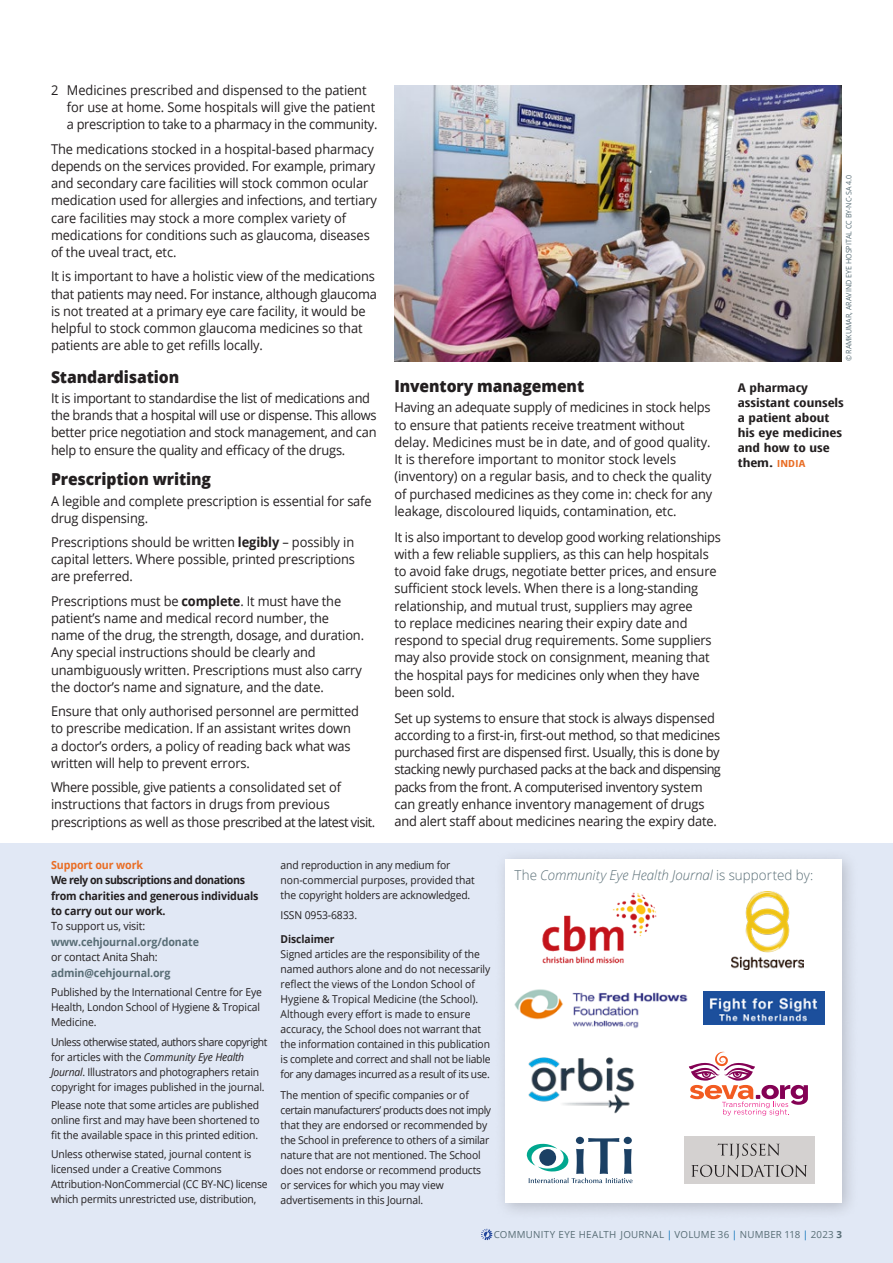
<style>
.page{position:relative;width:893px;height:1263px;background:#fff}
.page>*{position:absolute;margin:0;border:0;box-sizing:border-box;transform-origin:0 0}
.t1{font:800 16.5px "Open Sans";letter-spacing:-.005em;color:#231f20;scale:.95 1}
.t2{font:italic 300 13.65px "Open Sans";color:#586d75}
.t3{font:13.5px/17.2px "Open Sans";letter-spacing:-.01em;color:#231f20;scale:.95 1}
.t4{font:700 condensed 12px/15px "Open Sans";color:#231f20;scale:1.26 1}
.t5{font:700 11.25px/15.5px "Open Sans";letter-spacing:-.01em;color:#231f20;scale:.95 1}
.t6{font:700 11.25px "Open Sans";letter-spacing:-.01em;color:#586d75;scale:.95 1}
.t7{font:11.25px "Open Sans";letter-spacing:-.01em;color:#231f20;scale:.95 1}
.t8{font:700 11.25px "Open Sans";letter-spacing:-.01em;color:#e96d24;scale:.95 1}
.t9{font:10.8px/15px "Open Sans";letter-spacing:-.01em;color:#231f20;scale:.95 1}
.t10{font:700 10.8px "Open Sans";letter-spacing:-.01em;color:#231f20;scale:.95 1}
.t11{font:9.75px "Open Sans";letter-spacing:.025em;color:#586d75}
.t12{font:7.5px "Open Sans";color:#586d75;scale:.95 1}
.s1{font-weight:700}
.s2{font-size:9.75px;color:#e96d24}
.s3{font-style:italic}
.s4{font-style:normal}
.s5{color:#006cb7}
</style>
<div class="page">
<div style="left:0;top:843px;width:893px;height:420px;background:#e1e8f5"></div>
<svg style="left:481px;top:1229px;width:11px;height:11px"></svg>
<div style="left:493px;top:847px;width:367px;height:374px;background:#231f20;opacity:.22"></div>
<div style="left:505px;top:859px;width:337px;height:344px;background:#fff"></div>
<svg style="left:527px;top:1137px;width:105px;height:46px"></svg>
<img style="left:542px;top:892px;width:115px;height:72px">
<img style="left:731px;top:891px;width:73px;height:78px">
<img style="left:528px;top:1057px;width:107px;height:57px">
<div style="left:684px;top:1136px;width:130px;height:48px;background:#d4d1d0"></div>
<svg style="left:718px;top:1143px;width:62px;height:16px"></svg>
<svg style="left:691px;top:1165px;width:116px;height:12px"></svg>
<svg style="left:689px;top:1052px;width:119px;height:64px"></svg>
<img style="left:514px;top:989px;width:174px;height:39px">
<img style="left:703px;top:992px;width:122px;height:32px">
<img style="left:394px;top:85px;width:448px;height:276px">
<p class="t3" style="left:67px;top:81px;width:328px;text-indent:-16px">2 Medicines prescribed and dispensed to the patient for use at home. Some hospitals will give the patient a prescription to take to a pharmacy in the community.</p>
<p class="t3" style="left:51px;top:140px;width:344px">The medications stocked in a hospital-based pharmacy depends on the services provided. For example, primary and secondary care facilities will stock common ocular medication used for allergies and infections, and tertiary care facilities may stock a more complex variety of medications for conditions such as glaucoma, diseases of the uveal tract, etc.</p>
<p class="t3" style="left:51px;top:267px;width:345px">It is important to have a holistic view of the medications that patients may need. For instance, although glaucoma is not treated at a primary eye care facility, it would be helpful to stock common glaucoma medicines so that patients are able to get refills locally.</p>
<p class="t1" style="left:51px;top:364px;width:137px">Standardisation</p>
<p class="t3" style="left:51px;top:389px;width:344px">It is important to standardise the list of medications and the brands that a hospital will use or dispense. This allows better price negotiation and stock management, and can help to ensure the quality and efficacy of the drugs.</p>
<p class="t1" style="left:51px;top:467px;width:170px">Prescription writing</p>
<p class="t3" style="left:51px;top:492px;width:339px">A legible and complete prescription is essential for safe drug dispensing.</p>
<p class="t3" style="left:51px;top:533px;width:321px;text-align:justify">Prescriptions should be written <span class="s1">legibly</span> – possibly in capital letters. Where possible, printed prescriptions are preferred.</p>
<p class="t3" style="left:51px;top:592px;width:331px">Prescriptions must be <span class="s1">complete</span>. It must have the patient’s name and medical record number, the name of the drug, the strength, dosage, and duration.<br>Any special instructions should be clearly and unambiguously written. Prescriptions must also carry the doctor’s name and signature, and the date.</p>
<p class="t3" style="left:51px;top:702px;width:326px">Ensure that only authorised personnel are permitted to prescribe medication. If an assistant writes down a doctor’s orders, a policy of reading back what was written will help to prevent errors.</p>
<p class="t3" style="left:51px;top:778px;width:343px">Where possible, give patients a consolidated set of instructions that factors in drugs from previous prescriptions as well as those prescribed at the latest visit.</p>
<p class="t12" style="left:843px;top:361px;width:197px;rotate:-90deg">© RAMKUMAR, ARAVIND EYE HOSPITAL CC BY-NC-SA 4.0</p>
<p class="t1" style="left:394px;top:374px;width:201px">Inventory management</p>
<p class="t3" style="left:394px;top:398px;width:336px">Having an adequate supply of medicines in stock helps to ensure that patients receive treatment without delay. Medicines must be in date, and of good quality.<br>It is therefore important to monitor stock levels (inventory) on a regular basis, and to check the quality of purchased medicines as they come in: check for any leakage, discoloured liquids, contamination, etc.</p>
<p class="t3" style="left:394px;top:528px;width:345px">It is also important to develop good working relationships with a few reliable suppliers, as this can help hospitals to avoid fake drugs, negotiate better prices, and ensure sufficient stock levels. When there is a long-standing relationship, and mutual trust, suppliers may agree<br>to replace medicines nearing their expiry date and respond to special drug requirements. Some suppliers may also provide stock on consignment, meaning that the hospital pays for medicines only when they have been sold.</p>
<p class="t3" style="left:394px;top:709px;width:345px">Set up systems to ensure that stock is always dispensed according to a first-in, first-out method, so that medicines purchased first are dispensed first. Usually, this is done by stacking newly purchased packs at the back and dispensing packs from the front. A computerised inventory system can greatly enhance inventory management of drugs and alert staff about medicines nearing the expiry date.</p>
<p class="t9" style="left:281px;top:857px;width:206px">and reproduction in any medium for non-commercial purposes, provided that the copyright holders are acknowledged.</p>
<p class="t9" style="left:281px;top:908px;width:82px">ISSN 0953-6833.</p>
<p class="t10" style="left:281px;top:931px;width:58px">Disclaimer</p>
<p class="t9" style="left:281px;top:946px;width:222px">Signed articles are the responsibility of the named authors alone and do not necessarily reflect the views of the London School of Hygiene &amp; Tropical Medicine (the School).<br>Although every effort is made to ensure accuracy, the School does not warrant that the information contained in this publication is complete and correct and shall not be liable for any damages incurred as a result of its use.</p>
<p class="t9" style="left:281px;top:1087px;width:223px">The mention of specific companies or of certain manufacturers’ products does not imply that they are endorsed or recommended by the School in preference to others of a similar nature that are not mentioned. The School does not endorse or recommend products or services for which you may view advertisements in this Journal.</p>
<p class="t4" style="left:738px;top:380px;width:86px">A pharmacy assistant counsels a patient about his eye medicines and how to use them. <span class="s2">INDIA</span></p>
<p class="t8" style="left:51px;top:857px;width:98px">Support our work</p>
<p class="t5" style="left:51px;top:872px;width:220px">We rely on subscriptions and donations from charities and generous individuals to carry out our work.</p>
<p class="t7" style="left:51px;top:919px;width:101px">To support us, visit:</p>
<p class="t6" style="left:51px;top:934px;width:157px">www.cehjournal.org/donate</p>
<p class="t7" style="left:51px;top:949px;width:114px">or contact Anita Shah:</p>
<p class="t6" style="left:51px;top:964px;width:127px">admin@cehjournal.org</p>
<p class="t9" style="left:51px;top:985px;width:224px">Published by the International Centre for Eye<br>Health, London School of Hygiene &amp; Tropical<br>Medicine.</p>
<p class="t9" style="left:51px;top:1034px;width:229px">Unless otherwise stated, authors share copyright for articles with the <span class="s3">Community Eye Health Journal</span>. Illustrators and photographers retain copyright for images published in the journal.</p>
<p class="t9" style="left:51px;top:1098px;width:221px;text-align:justify">Please note that some articles are published online first and may have been shortened to fit the available space in this printed edition.</p>
<p class="t9" style="left:51px;top:1146px;width:230px">Unless otherwise stated, journal content is licensed under a Creative Commons Attribution-NonCommercial (CC BY-NC) license which permits unrestricted use, distribution,</p>
<p class="t2" style="left:514px;top:866px;width:300px"><span class="s4">The</span> Community Eye Health Journal <span class="s4">is supported by:</span></p>
<p class="t11" style="left:494px;top:1228px;width:350px">COMMUNITY EYE HEALTH JOURNAL <span class="s5">|</span> VOLUME 36 <span class="s5">|</span> NUMBER 118 <span class="s5">|</span> 2023 <span class="s1">3</span></p>
</div>
